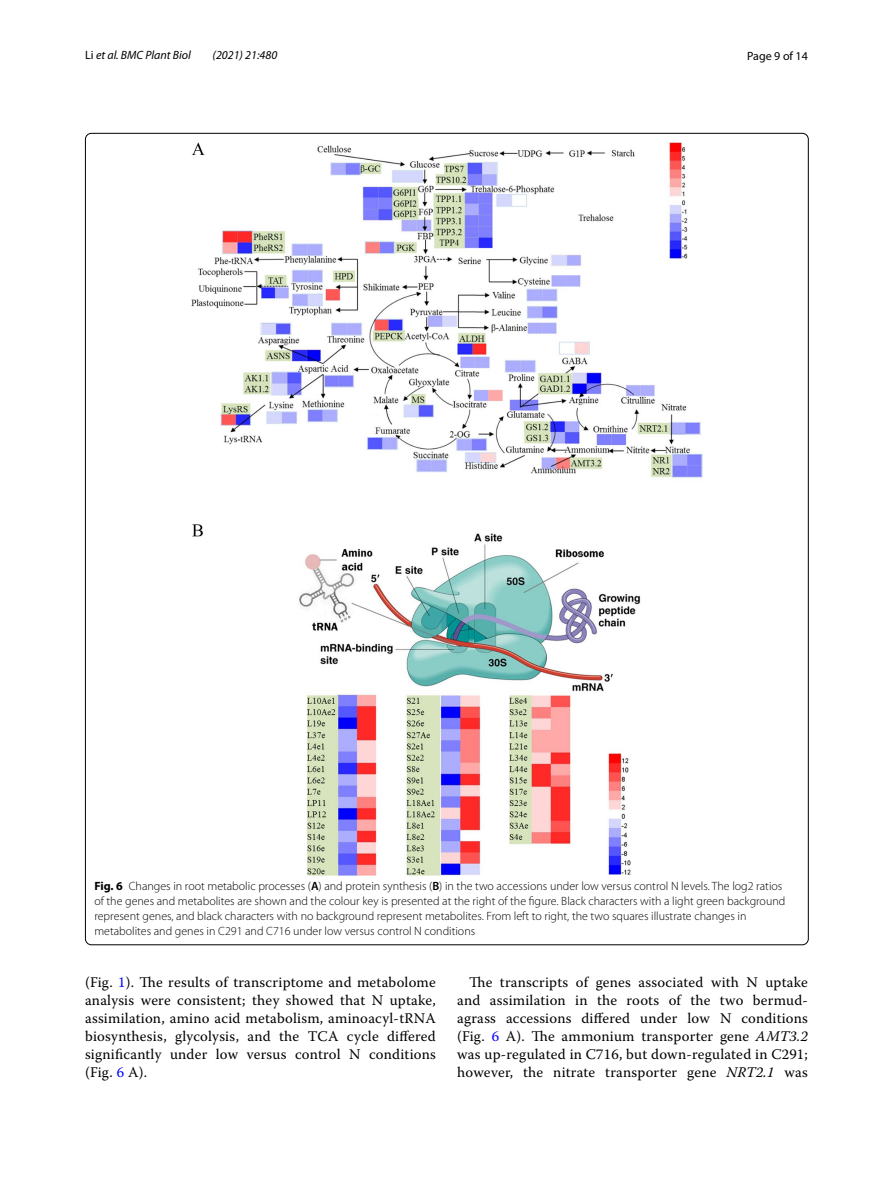
<style>
.page{position:relative;width:893px;height:1187px;background:#fff}
.page>*{position:absolute;margin:0;border:0;box-sizing:border-box;transform-origin:0 0}
.t1{font:14.7px/18px "Warnock Pro";letter-spacing:.015em;color:#000;text-align:justify}
.t2{font:300 12px/15px "Myriad Pro";color:#000}
.t3{font:italic 12px "Myriad Pro";color:#000}
.t4{font:12px "Myriad Pro";color:#000}
.s1{font-style:normal}
.s2{font-weight:700}
.s3{font-weight:600}
.s4{color:#00f}
.s5{font-style:italic}
</style>
<div class="page">
<img style="left:192px;top:142px;width:510px;height:733px">
<p class="t3" style="left:85px;top:48px;width:107px"><span class="s1">Li</span> et al. BMC Plant Biol</p>
<p class="t3" style="left:213px;top:48px;width:66px">(2021) 21:480</p>
<p class="t4" style="left:747px;top:48px;width:62px">Page 9 of 14</p>
<p class="t2" style="left:94px;top:879px;width:692px"><span class="s2">Fig. 6</span> Changes in root metabolic processes (<span class="s3">A</span>) and protein synthesis (<span class="s3">B</span>) in the two accessions under low versus control N levels. The log2 ratios of the genes and metabolites are shown and the colour key is presented at the right of the figure. Black characters with a light green background represent genes, and black characters with no background represent metabolites. From left to right, the two squares illustrate changes in metabolites and genes in C291 and C716 under low versus control N conditions</p>
<p class="t1" style="left:85px;top:972px;width:352px">(Fig. <span class="s4">1</span>). The results of transcriptome and metabolome analysis were consistent; they showed that N uptake, assimilation, amino acid metabolism, aminoacyl-tRNA biosynthesis, glycolysis, and the TCA cycle differed significantly under low versus control N conditions (Fig. <span class="s4">6</span> A).</p>
<p class="t1" style="left:457px;top:972px;width:352px;text-indent:12px">The transcripts of genes associated with N uptake and assimilation in the roots of the two bermud&shy;agrass accessions differed under low N conditions (Fig. <span class="s4">6</span> A). The ammonium transporter gene <span class="s5">AMT3.2 </span>was up-regulated in C716, but down-regulated in C291; however, the nitrate transporter gene <span class="s5">NRT2.1</span> was</p>
</div>
